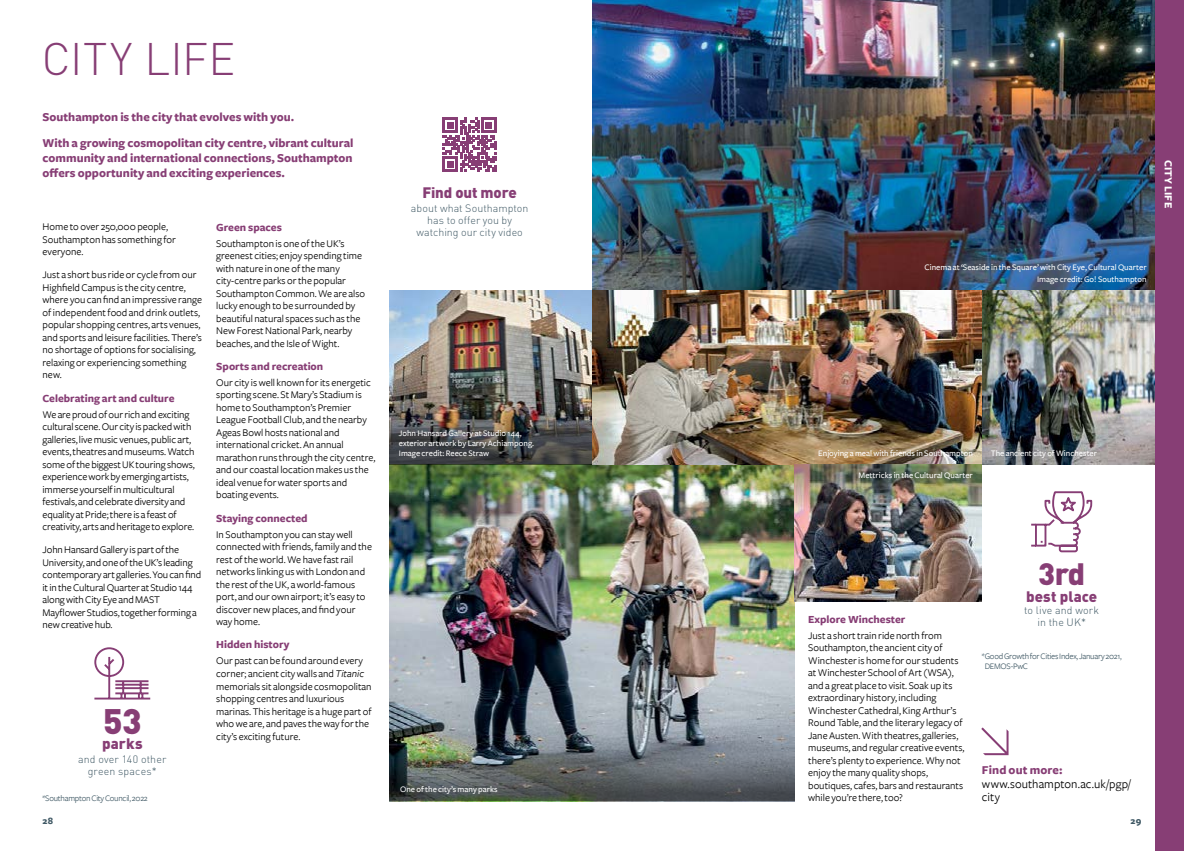
<style>
.page{position:relative;width:1184px;height:851px;background:#fff}
.page>*{position:absolute;margin:0;border:0;box-sizing:border-box;transform-origin:0 0}
.t1{font:300 45px "DINOT";letter-spacing:.01em;color:#873e75}
.t2{font:900 35px "DIN";color:#873e75}
.t3{font:900 30.5px "DIN";color:#873e75}
.t4{font:900 15px "DINOT";color:#873e75}
.t5{font:700 12.5px/25.6px "Freight Sans";color:#873e75}
.t6{font:12.5px/13.8px "Freight Sans";letter-spacing:.005em;color:#000}
.t7{font:700 11.25px "Freight Sans";color:#873e75}
.t8{font:700 11.25px "Freight Sans";letter-spacing:.01em;color:#fff}
.t9{font:10.62px/12.5px "Freight Sans";color:#000}
.t10{font:300 10.62px/11.9px "DIN";letter-spacing:.005em;color:#405965;text-align:center}
.t11{font:300 10.62px/11.9px "DINOT";letter-spacing:.015em;color:#405965;text-align:center}
.t12{font:700 10px "Freight Sans";color:#405965}
.t13{font:500 8.75px/10px "Freight Sans";color:#fff;text-align:right}
.t14{font:8.75px/10px "Freight Sans";letter-spacing:-.025em;color:#405965}
.s1{font-style:italic}
</style>
<div class="page">
<svg style="left:443px;top:118px;width:53px;height:53px"></svg>
<img style="left:592px;top:0;width:563px;height:291px">
<img style="left:390px;top:291px;width:765px;height:173px">
<img style="left:390px;top:464px;width:404px;height:258px">
<img style="left:794px;top:538px;width:187px;height:63px">
<img style="left:794px;top:464px;width:187px;height:74px">
<div style="left:1155px;top:0;width:28px;height:850px;background:#873e75"></div>
<svg style="left:981px;top:727px;width:27px;height:28px"></svg>
<img style="left:390px;top:722px;width:202px;height:79px">
<img style="left:390px;top:369px;width:202px;height:95px">
<svg style="left:1031px;top:492px;width:62px;height:61px"></svg>
<svg style="left:94px;top:647px;width:57px;height:53px"></svg>
<svg style="left:592px;top:722px;width:202px;height:79px;background:#6e757c"></svg>
<h1 class="t1" style="left:42px;top:31px;width:195px">CITY LIFE</h1>
<p class="t5" style="left:43px;top:105px;width:312px">Southampton is the city that evolves with you.<br>With a growing cosmopolitan city centre, vibrant cultural</p>
<p class="t5" style="left:43px;top:151px;width:312px;line-height:15px">community and international connections, Southampton offers opportunity and exciting experiences.</p>
<p class="t9" style="left:43px;top:220px;width:135px">Home to over 250,000 people,<br>Southampton has something for everyone.</p>
<p class="t9" style="left:43px;top:269px;width:161px">Just a short bus ride or cycle from our Highfield Campus is the city centre, where you can find an impressive range of independent food and drink outlets, popular shopping centres, arts venues, and sports and leisure facilities. There’s no shortage of options for socialising, relaxing or experiencing something new.</p>
<p class="t7" style="left:43px;top:392px;width:133px">Celebrating art and culture</p>
<p class="t9" style="left:43px;top:408px;width:154px">We are proud of our rich and exciting cultural scene. Our city is packed with galleries, live music venues, public art, events, theatres and museums. Watch some of the biggest UK touring shows, experience work by emerging artists, immerse yourself in multicultural festivals, and celebrate diversity and equality at Pride; there is a feast of creativity, arts and heritage to explore.</p>
<p class="t9" style="left:43px;top:543px;width:160px">John Hansard Gallery is part of the University, and one of the UK’s leading contemporary art galleries. You can find it in the Cultural Quarter at Studio 144 along with City Eye and MAST Mayflower Studios, together forming a new creative hub.</p>
<h2 class="t2" style="left:103px;top:697px;width:40px">53</h2>
<h3 class="t4" style="left:102px;top:731px;width:42px">parks</h3>
<p class="t11" style="left:78px;top:752px;width:90px">and over 140 other green spaces*</p>
<p class="t14" style="left:43px;top:793px;width:107px">*Southampton City Council, 2022</p>
<p class="t7" style="left:216px;top:221px;width:67px">Green spaces</p>
<p class="t9" style="left:216px;top:237px;width:150px">Southampton is one of the UK’s greenest cities; enjoy spending time with nature in one of the many city-centre parks or the popular<br>Southampton Common. We are also lucky enough to be surrounded by beautiful natural spaces such as the<br>New Forest National Park, nearby beaches, and the Isle of Wight.</p>
<p class="t7" style="left:216px;top:360px;width:109px">Sports and recreation</p>
<p class="t9" style="left:216px;top:376px;width:161px">Our city is well known for its energetic sporting scene. St Mary’s Stadium is home to Southampton’s Premier League Football Club, and the nearby Ageas Bowl hosts national and international cricket. An annual marathon runs through the city centre, and our coastal location makes us the ideal venue for water sports and boating events.</p>
<p class="t7" style="left:216px;top:512px;width:93px">Staying connected</p>
<p class="t9" style="left:216px;top:528px;width:157px">In Southampton you can stay well connected with friends, family and the rest of the world. We have fast rail networks linking us with London and the rest of the UK, a world-famous port, and our own airport; it’s easy to discover new places, and find your way home.</p>
<p class="t7" style="left:216px;top:638px;width:75px">Hidden history</p>
<p class="t9" style="left:216px;top:655px;width:157px">Our past can be found around every corner; ancient city walls and <span class="s1">Titanic </span>memorials sit alongside cosmopolitan shopping centres and luxurious marinas. This heritage is a huge part of who we are, and paves the way for the city’s exciting future.</p>
<h3 class="t4" style="left:422px;top:180px;width:96px">Find out more</h3>
<p class="t10" style="left:411px;top:202px;width:119px">about what Southampton has to offer you by watching our city video</p>
<p class="t13" style="left:399px;top:428px;width:137px;text-align:left">John Hansard Gallery at Studio 144, exterior artwork by Larry Achiampong.<br>Image credit: Reece Straw</p>
<p class="t13" style="left:400px;top:784px;width:99px">One of the city’s many parks</p>
<p class="t13" style="left:924px;top:261px;width:224px;line-height:11.9px">Cinema at ‘Seaside in the Square’ with City Eye, Cultural Quarter<br>Image credit: Go! Southampton</p>
<p class="t13" style="left:818px;top:448px;width:156px">Enjoying a meal with friends in Southampton</p>
<p class="t13" style="left:990px;top:448px;width:108px">The ancient city of Winchester</p>
<p class="t13" style="left:858px;top:470px;width:116px">Mettricks in the Cultural Quarter</p>
<p class="t7" style="left:808px;top:613px;width:99px">Explore Winchester</p>
<p class="t9" style="left:808px;top:629px;width:158px">Just a short train ride north from Southampton, the ancient city of Winchester is home for our students at Winchester School of Art (WSA), and a great place to visit. Soak up its extraordinary history, including Winchester Cathedral, King Arthur’s Round Table, and the literary legacy of Jane Austen. With theatres, galleries, museums, and regular creative events, there’s plenty to experience. Why not enjoy the many quality shops, boutiques, cafes, bars and restaurants while you’re there, too?</p>
<h3 class="t3" style="left:1038px;top:553px;width:49px">3rd</h3>
<h3 class="t4" style="left:1026px;top:584px;width:72px">best place</h3>
<p class="t11" style="left:1024px;top:604px;width:77px">to live and work in the UK*</p>
<p class="t14" style="left:984px;top:651px;width:138px;text-indent:-3px">*Good Growth for Cities Index, January 2021,<br>DEMOS-PwC</p>
<p class="t5" style="left:981px;top:757px;width:82px">Find out more:</p>
<p class="t6" style="left:981px;top:776px;width:150px">www.southampton.ac.uk/pgp/ city</p>
<p class="t12" style="left:43px;top:814px;width:12px">28</p>
<p class="t12" style="left:1130px;top:814px;width:12px">29</p>
<p class="t8" style="left:1174px;top:159px;width:50px;rotate:90deg">CITY LIFE</p>
</div>
